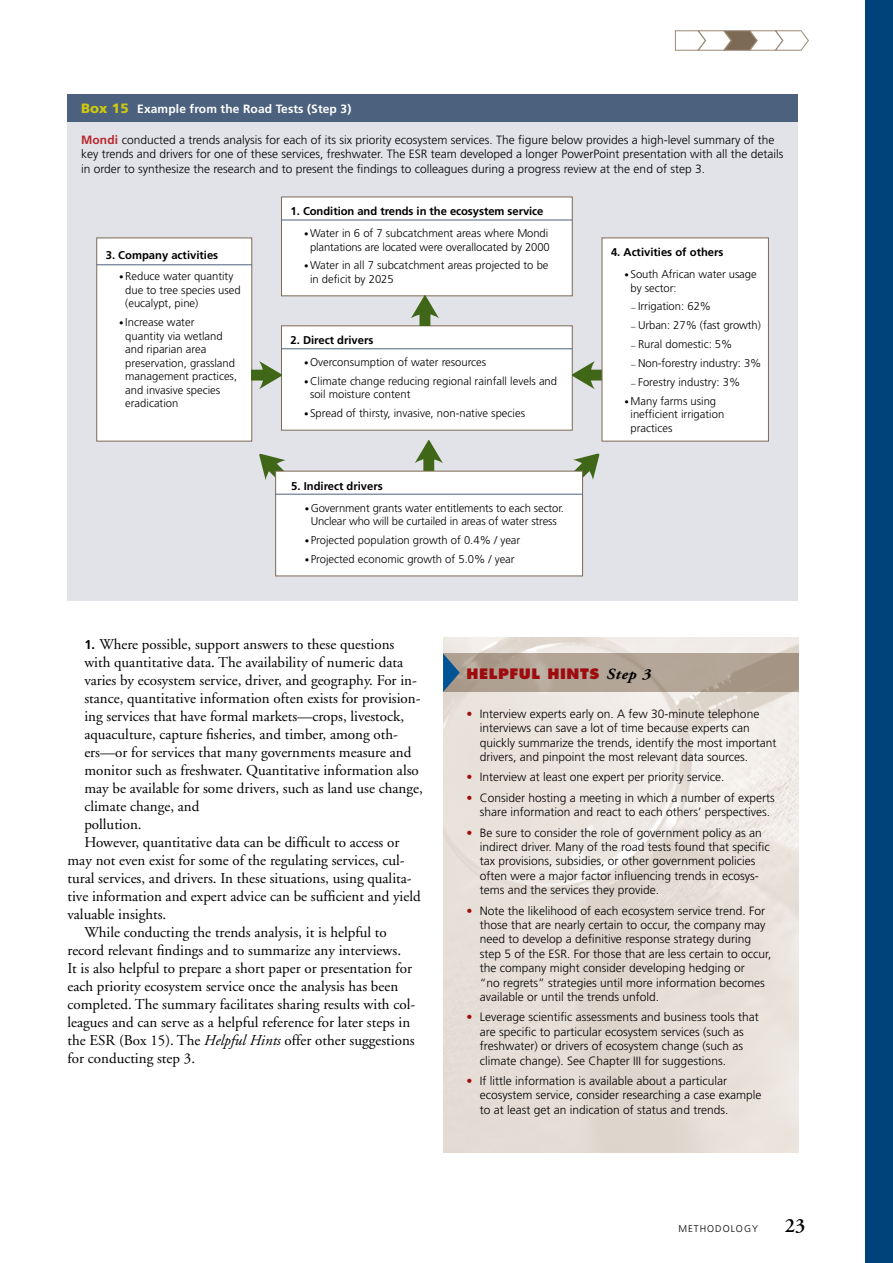
<style>
.page{position:relative;width:893px;height:1263px;background:#fff}
.page>*{position:absolute;margin:0;border:0;box-sizing:border-box;transform-origin:0 0}
.t1{font:600 20.25px "Adobe Garamond";color:#000}
.t2{font:15px "Adobe Garamond";color:#000}
.t3{font:800 14.1px "Futura Std";letter-spacing:.04em;color:#9e0b0f;scale:1.05 1}
.t4{font:300 12px/14.4px "Frutiger";color:#000}
.t5{font:700 12px "Frutiger";letter-spacing:.01em;color:#fff}
.t6{font:300 11.25px/13.5px "Frutiger";color:#000}
.t7{font:700 11.25px "Frutiger";color:#000}
.t8{font:300 9.75px "Frutiger";letter-spacing:.1em;color:#000}
.s1{font-weight:900;font-size:13.5px;color:#cdc90f}
.s2{font-weight:700;color:#b8292f}
.s3{font-size:9px}
.s4{font-family:"Adobe Garamond";font-weight:400;font-size:9px}
.s5{font-family:"Frutiger";font-weight:700;font-size:12.75px}
.s6{font-style:italic}
.s7{font-family:"Adobe Garamond";font-weight:700;font-style:italic;font-size:15.45px;color:#000}
.s8{color:#9e0b0f}
</style>
<div class="page">
<div style="left:866px;top:0;width:27px;height:1263px;background:#00427a"></div>
<svg style="left:675px;top:30px;width:134px;height:21px"></svg>
<img style="left:443px;top:638px;width:355px;height:515px">
<svg style="left:460px;top:653px;width:338px;height:39px;background:#afa192"></svg>
<svg style="left:443px;top:653px;width:17px;height:39px"></svg>
<div style="left:68px;top:122px;width:730px;height:479px;background:#e2e3e8"></div>
<div style="left:68px;top:94px;width:730px;height:28px;background:#4b617d"></div>
<div style="left:96px;top:238px;width:156px;height:203px;background:#fff;border:1px solid #7c6a55"></div>
<div style="left:281px;top:197px;width:292px;height:99px;background:#fff;border:1px solid #7c6a55"></div>
<div style="left:281px;top:325px;width:292px;height:105px;background:#fff;border:1px solid #7c6a55"></div>
<hr style="left:97px;top:264px;width:155px;height:1px;background:#4b617d">
<hr style="left:281px;top:220px;width:291px;height:1px;background:#4b617d">
<hr style="left:281px;top:348px;width:291px;height:1px;background:#4b617d">
<div style="left:252px;top:370px;width:16px;height:10px;background:#406618"></div>
<svg style="left:259px;top:361px;width:23px;height:28px"></svg>
<div style="left:586px;top:370px;width:16px;height:10px;background:#406618"></div>
<svg style="left:572px;top:361px;width:23px;height:28px"></svg>
<div style="left:419px;top:309px;width:11px;height:17px;background:#406618"></div>
<svg style="left:411px;top:296px;width:28px;height:22px"></svg>
<div style="left:423px;top:454px;width:11px;height:16px;background:#406618"></div>
<svg style="left:415px;top:441px;width:28px;height:22px"></svg>
<div style="left:602px;top:238px;width:167px;height:203px;background:#fff"></div>
<svg style="left:259px;top:453px;width:40px;height:27px"></svg>
<svg style="left:558px;top:453px;width:42px;height:39px"></svg>
<div style="left:275px;top:471px;width:308px;height:105px;background:#fff"></div>
<hr style="left:276px;top:494px;width:307px;height:1px;background:#4b617d">
<p class="t5" style="left:81px;top:102px;width:272px"><span class="s1">Box 15</span> Example from the Road Tests (Step 3)</p>
<p class="t4" style="left:81px;top:133px;width:704px"><span class="s2">Mondi</span> conducted a trends analysis for each of its six priority ecosystem services. The figure below provides a high-level summary of the key trends and drivers for one of these services, freshwater. The ESR team developed a longer PowerPoint presentation with all the details in order to synthesize the research and to present the findings to colleagues during a progress review at the end of step 3.</p>
<p class="t7" style="left:106px;top:248px;width:114px">3. Company activities</p>
<p class="t6" style="left:125px;top:270px;width:117px;text-indent:-6px"><span class="s3">•</span> Reduce water quantity due to tree species used (eucalypt, pine)</p>
<p class="t6" style="left:125px;top:316px;width:113px;text-indent:-6px"><span class="s3">•</span> Increase water<br>quantity via wetland and riparian area preservation, grassland management practices, and invasive species eradication</p>
<p class="t7" style="left:290px;top:205px;width:254px">1. Condition and trends in the ecosystem service</p>
<p class="t6" style="left:304px;top:226px;width:247px;text-align:center"><span class="s3">•</span> Water in 6 of 7 subcatchment areas where Mondi plantations are located were overallocated by 2000</p>
<p class="t6" style="left:310px;top:259px;width:240px;text-indent:-6px"><span class="s3">•</span> Water in all 7 subcatchment areas projected to be in deficit by 2025</p>
<p class="t7" style="left:290px;top:333px;width:84px">2. Direct drivers</p>
<p class="t6" style="left:304px;top:355px;width:184px"><span class="s3">•</span> Overconsumption of water resources</p>
<p class="t6" style="left:310px;top:374px;width:249px;text-indent:-6px"><span class="s3">•</span> Climate change reducing regional rainfall levels and soil moisture content</p>
<p class="t6" style="left:304px;top:407px;width:223px"><span class="s3">•</span> Spread of thirsty, invasive, non-native species</p>
<p class="t7" style="left:291px;top:479px;width:93px">5. Indirect drivers</p>
<p class="t6" style="left:305px;top:501px;width:261px;text-align:center"><span class="s3">•</span> Government grants water entitlements to each sector.<br>U nclear who will be curtailed in areas of water stress</p>
<p class="t6" style="left:305px;top:533px;width:217px"><span class="s3">•</span> Projected population growth of 0.4% / year</p>
<p class="t6" style="left:305px;top:552px;width:211px"><span class="s3">•</span> Projected economic growth of 5.0% / year</p>
<p class="t7" style="left:611px;top:246px;width:114px">4. Activities of others</p>
<p class="t6" style="left:630px;top:267px;width:128px;text-indent:-6px"><span class="s3">•</span> South African water usage by sector:</p>
<p class="t6" style="left:631px;top:300px;width:81px"><span class="s4">–</span> Irrigation: 62%</p>
<p class="t6" style="left:631px;top:319px;width:131px"><span class="s4">–</span> U rban: 27% (fast growth)</p>
<p class="t6" style="left:631px;top:338px;width:103px"><span class="s4">–</span> Rural domestic: 5%</p>
<p class="t6" style="left:631px;top:356px;width:132px"><span class="s4">–</span> Non-forestry industry: 3%</p>
<p class="t6" style="left:631px;top:375px;width:111px"><span class="s4">–</span> Forestry industry: 3%</p>
<p class="t6" style="left:630px;top:394px;width:95px;text-indent:-6px"><span class="s3">•</span> Many farms using inefficient irrigation practices</p>
<p class="t2" style="left:84px;top:636px;width:312px"><span class="s5">1.</span> Where possible, support answers to these questions</p>
<p class="t2" style="left:84px;top:654px;width:320px">with quantitative data. The availability of numeric data</p>
<p class="t2" style="left:84px;top:672px;width:334px">varies by ecosystem service, driver, and geography. For in-</p>
<p class="t2" style="left:84px;top:690px;width:338px">stance, quantitative information often exists for provision-</p>
<p class="t2" style="left:84px;top:708px;width:321px">ing services that have formal markets—crops, livestock,</p>
<p class="t2" style="left:84px;top:726px;width:315px">aquaculture, capture fisheries, and timber, among oth-</p>
<p class="t2" style="left:84px;top:744px;width:329px">ers—or for services that many governments measure and</p>
<p class="t2" style="left:84px;top:762px;width:336px">monitor such as freshwater. Quantitative information also</p>
<p class="t2" style="left:84px;top:780px;width:340px">may be available for some drivers, such as land use change,</p>
<p class="t2" style="left:84px;top:798px;width:117px">climate change, and</p>
<p class="t2" style="left:84px;top:816px;width:59px">pollution.</p>
<p class="t2" style="left:84px;top:834px;width:317px">However, quantitative data can be difficult to access or</p>
<p class="t2" style="left:68px;top:852px;width:339px">may not even exist for some of the regulating services, cul-</p>
<p class="t2" style="left:68px;top:870px;width:346px">tural services, and drivers. In these situations, using qualita-</p>
<p class="t2" style="left:68px;top:888px;width:355px">tive information and expert advice can be sufficient and yield</p>
<p class="t2" style="left:68px;top:906px;width:100px">valuable insights.</p>
<p class="t2" style="left:84px;top:924px;width:304px">While conducting the trends analysis, it is helpful to</p>
<p class="t2" style="left:68px;top:942px;width:335px">record relevant findings and to summarize any interviews.</p>
<p class="t2" style="left:68px;top:960px;width:346px">It is also helpful to prepare a short paper or presentation for</p>
<p class="t2" style="left:68px;top:978px;width:332px">each priority ecosystem service once the analysis has been</p>
<p class="t2" style="left:68px;top:996px;width:349px">completed. The summary facilitates sharing results with col-</p>
<p class="t2" style="left:68px;top:1014px;width:344px">leagues and can serve as a helpful reference for later steps in</p>
<p class="t2" style="left:68px;top:1032px;width:349px">the ESR (Box 15). The <span class="s6">Helpful Hints</span> offer other suggestions</p>
<p class="t2" style="left:68px;top:1050px;width:129px">for conducting step 3.</p>
<p class="t3" style="left:466px;top:664px;width:177px">HELPFUL HINTS <span class="s7">Step 3</span></p>
<p class="t4" style="left:480px;top:706px;width:298px;text-indent:-14px"><span class="s8">•</span> Interview experts early on. A few 30-minute telephone interviews can save a lot of time because experts can quickly summarize the trends, identify the most important drivers, and pinpoint the most relevant data sources.</p>
<p class="t4" style="left:466px;top:770px;width:260px"><span class="s8">•</span> Interview at least one expert per priority service.</p>
<p class="t4" style="left:480px;top:790px;width:296px;text-indent:-14px"><span class="s8">•</span> Consider hosting a meeting in which a number of experts share information and react to each others’ perspectives.</p>
<p class="t4" style="left:480px;top:825px;width:291px;text-indent:-14px"><span class="s8">•</span> Be sure to consider the role of government policy as an indirect driver. Many of the road tests found that specific tax provisions, subsidies, or other government policies often were a major factor influencing trends in ecosys&shy;tems and the services they provide.</p>
<p class="t4" style="left:480px;top:903px;width:293px;text-indent:-14px"><span class="s8">•</span> Note the likelihood of each ecosystem service trend. For those that are nearly certain to occur, the company may need to develop a definitive response strategy during step 5 of the ESR. For those that are less certain to occur, the company might consider developing hedging or<br>“no regrets” strategies until more information becomes available or until the trends unfold.</p>
<p class="t4" style="left:480px;top:1010px;width:280px;text-indent:-14px"><span class="s8">•</span> Leverage scientific assessments and business tools that are specific to particular ecosystem services (such as freshwater) or drivers of ecosystem change (such as climate change). See Chapter III for suggestions.</p>
<p class="t4" style="left:480px;top:1074px;width:283px;text-indent:-14px"><span class="s8">•</span> If little information is available about a particular ecosystem service, consider researching a case example to at least get an indication of status and trends.</p>
<p class="t8" style="left:678px;top:1223px;width:81px">methodology</p>
<h1 class="t1" style="left:785px;top:1214px;width:22px">23</h1>
</div>
